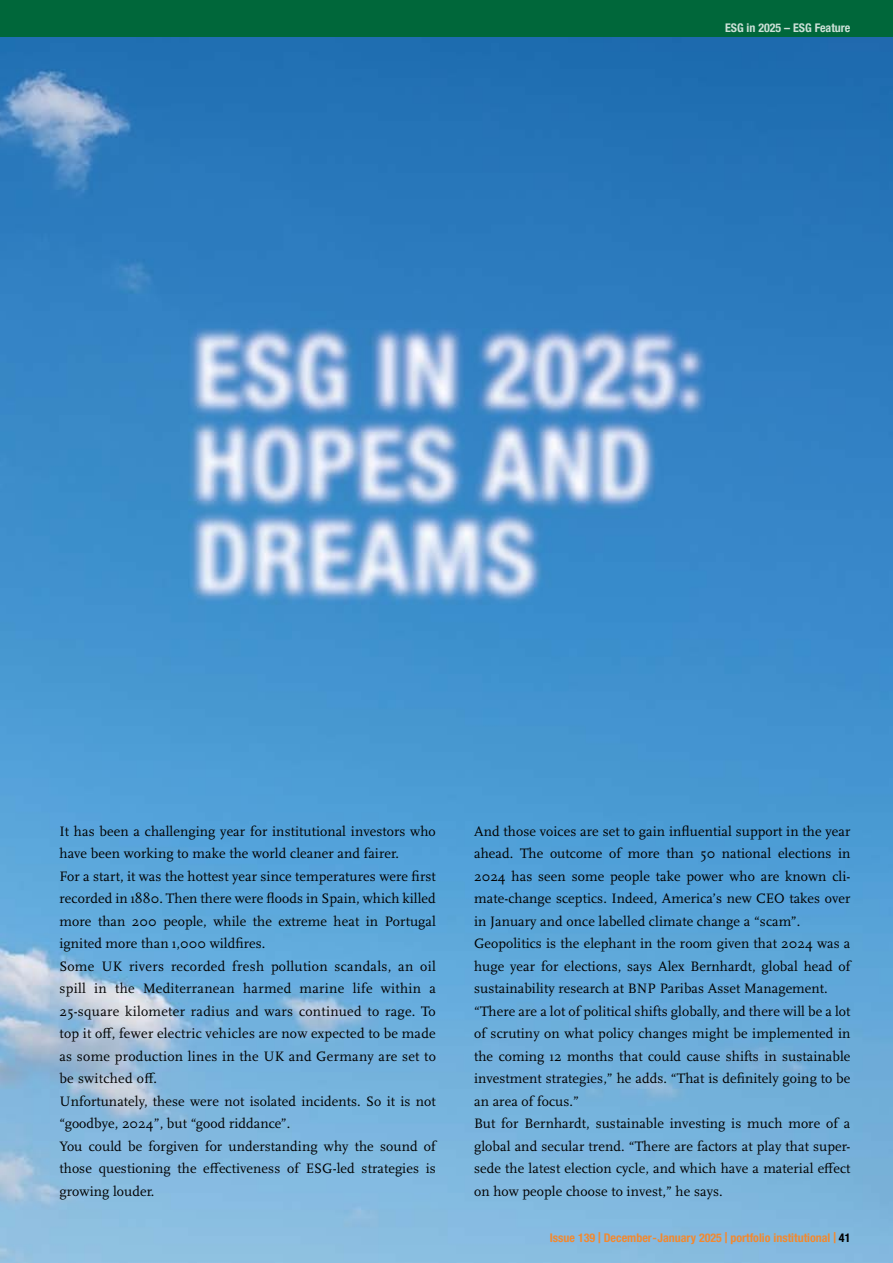
<style>
.page{position:relative;width:893px;height:1263px;background:#fff}
.page>*{position:absolute;margin:0;border:0;box-sizing:border-box;transform-origin:0 0}
.t1{font:14.25px/22.5px "Scala OT";letter-spacing:.005em;color:#000}
.t2{font:700 condensed 12px "Helvetica Neue LT Pro";color:#f18930}
.t3{font:700 condensed 12px "Helvetica Neue LT Pro";color:#fff}
.s1{font-size:15px}
.s2{color:#000}
</style>
<div class="page">
<img style="left:0;top:36px;width:893px;height:1227px">
<div style="left:0;top:0;width:893px;height:36px;background:#00673a"></div>
<p class="t3" style="left:725px;top:20px;width:127px">ESG in 2025 – ESG Feature</p>
<p class="t1" style="left:60px;top:820px;width:378px">It has been a challenging year for institutional investors who have been working to make the world cleaner and fairer.<br>For a start, it was the hottest year since temperatures were first recorded in 1880. Then there were floods in Spain, which killed more than 200 people, while the extreme heat in Portugal ignited more than 1,000 wildfires.<br>Some UK rivers recorded fresh pollution scandals, an oil spill in the Mediterranean harmed marine life within a 25-square kilometer radius and wars continued to rage. To top it off, fewer electric vehicles are now expected to be made as some production lines in the UK and Germany are set to be switched off.<br>Unfortunately, these were not isolated incidents. So it is not “goodbye, 2024”, but “good riddance”.<br>You could be forgiven for understanding why the sound of those questioning the effectiveness of ESG-led strategies is growing louder.</p>
<p class="t1" style="left:474px;top:820px;width:378px">And those voices are set to gain influential support in the year ahead. The outcome of more than 50 national elections in 2024 has seen some people take power who are known cli&shy;mate-change sceptics. Indeed, America’s new CEO takes over in January and once labelled climate change a “scam”.<br>Geopolitics is the elephant in the room given that 2024 was a huge year for elections, says Alex Bernhardt, global head of sustainability research at BNP Paribas Asset Management. “There are a lot of political shifts globally, and there will be a lot of scrutiny on what policy changes might be implemented in the coming 12 months that could cause shifts in sustainable investment strategies,” he adds. “That is definitely going to be an area of focus.”<br>But for Bernhardt, sustainable investing is much more of a global and secular trend. “There are factors at play that super&shy;sede the latest election cycle, and which have a material effect on how people choose to invest,” he says.</p>
<p class="t2" style="left:550px;top:1230px;width:302px">Issue 139 <span class="s1">|</span> December-January 2025 <span class="s1">|</span> portfolio institutional <span class="s1">|</span> <span class="s2">41</span></p>
</div>
